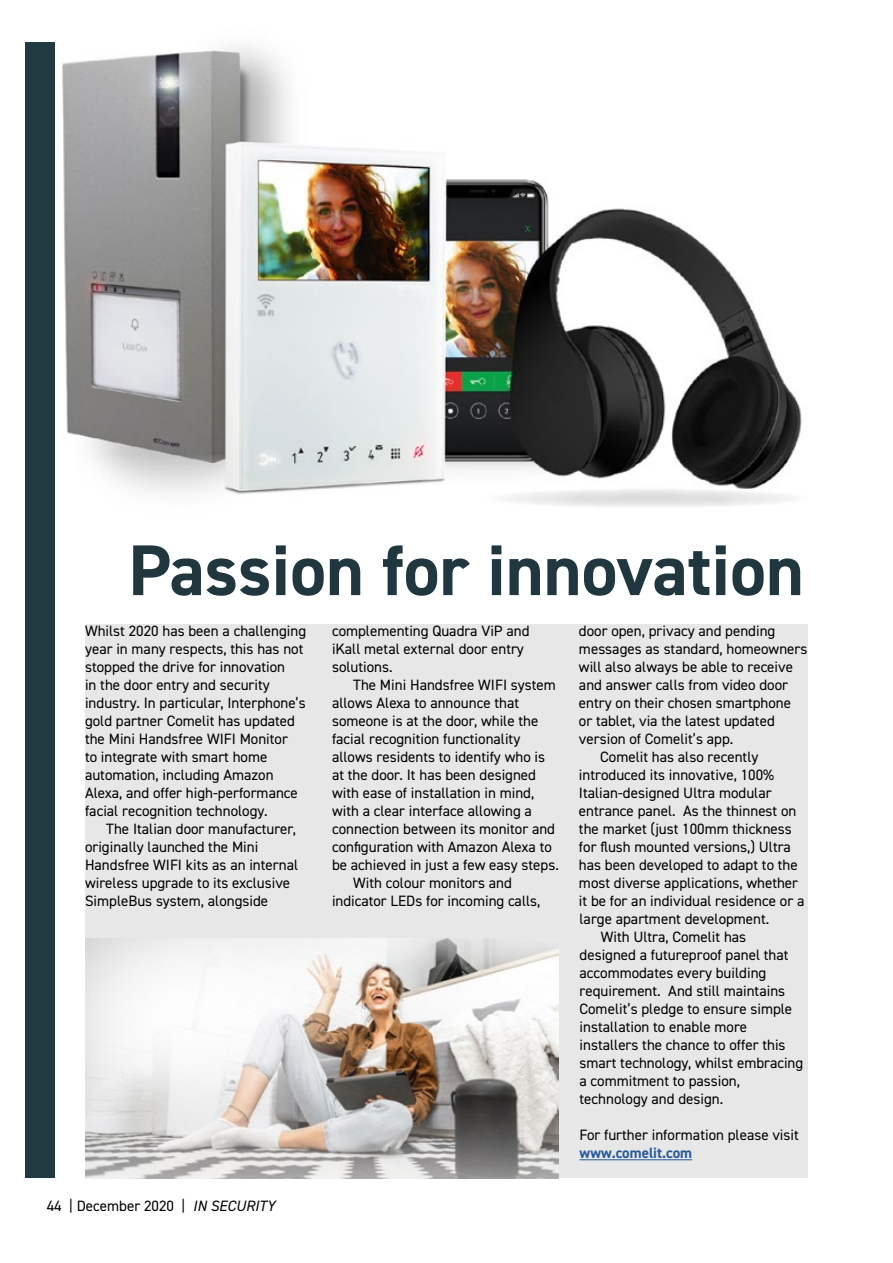
<style>
.page{position:relative;width:893px;height:1263px;background:#fff}
.page>*{position:absolute;margin:0;border:0;box-sizing:border-box;transform-origin:0 0}
.t1{font:700 72px "DIN2014";color:#20373f}
.t2{font:15px/18px "DIN2014";color:#000}
.t3{font:700 15px "DIN2014";color:#275b9b}
.s1{font-style:italic}
</style>
<div class="page">
<img style="left:25px;top:42px;width:777px;height:473px">
<div style="left:26px;top:43px;width:29px;height:1135px;background:#213941"></div>
<div style="left:85px;top:624px;width:723px;height:554px;background:#e7e7e7"></div>
<hr style="left:579px;top:1159px;width:113px;height:1px;background:#275b9b">
<img style="left:85px;top:938px;width:473px;height:241px">
<h1 class="t1" style="left:128px;top:522px;width:677px">Passion for innovation</h1>
<p class="t2" style="left:85px;top:622px;width:223px">Whilst 2020 has been a challenging year in many respects, this has not stopped the drive for innovation<br>in the door entry and security industry. In particular, Interphone’s gold partner Comelit has updated the Mini Handsfree WIFI Monitor<br>to integrate with smart home automation, including Amazon Alexa, and offer high-performance facial recognition technology.</p>
<p class="t2" style="left:85px;top:820px;width:215px;text-indent:21px">The Italian door manufacturer, originally launched the Mini<br>Handsfree WIFI kits as an internal wireless upgrade to its exclusive<br>SimpleBus system, alongside</p>
<p class="t2" style="left:332px;top:622px;width:199px">complementing Quadra ViP and iKall metal external door entry solutions.</p>
<p class="t2" style="left:353px;top:676px;width:204px">The Mini Handsfree WIFI system</p>
<p class="t2" style="left:332px;top:694px;width:189px">allows Alexa to announce that</p>
<p class="t2" style="left:332px;top:712px;width:208px">someone is at the door, while the</p>
<p class="t2" style="left:332px;top:730px;width:190px">facial recognition functionality</p>
<p class="t2" style="left:332px;top:748px;width:215px">allows residents to identify who is</p>
<p class="t2" style="left:332px;top:766px;width:206px">at the door. It has been designed</p>
<p class="t2" style="left:332px;top:784px;width:204px">with ease of installation in mind,</p>
<p class="t2" style="left:332px;top:802px;width:201px">with a clear interface allowing a</p>
<p class="t2" style="left:332px;top:820px;width:225px">connection between its monitor and</p>
<p class="t2" style="left:332px;top:838px;width:221px">configuration with Amazon Alexa to</p>
<p class="t2" style="left:332px;top:856px;width:228px">be achieved in just a few easy steps.</p>
<p class="t2" style="left:353px;top:874px;width:160px">With colour monitors and</p>
<p class="t2" style="left:332px;top:892px;width:210px">indicator LEDs for incoming calls,</p>
<p class="t2" style="left:579px;top:622px;width:198px">door open, privacy and pending</p>
<p class="t2" style="left:579px;top:640px;width:230px">messages as standard, homeowners</p>
<p class="t2" style="left:579px;top:658px;width:216px">will also always be able to receive</p>
<p class="t2" style="left:579px;top:676px;width:211px">and answer calls from video door</p>
<p class="t2" style="left:579px;top:694px;width:214px">entry on their chosen smartphone</p>
<p class="t2" style="left:579px;top:712px;width:197px">or tablet, via the latest updated</p>
<p class="t2" style="left:579px;top:730px;width:156px">version of Comelit’s app.</p>
<p class="t2" style="left:600px;top:748px;width:160px">Comelit has also recently</p>
<p class="t2" style="left:579px;top:766px;width:197px">introduced its innovative, 100%</p>
<p class="t2" style="left:579px;top:784px;width:194px">Italian-designed Ultra modular</p>
<p class="t2" style="left:579px;top:802px;width:219px">entrance panel. As the thinnest on</p>
<p class="t2" style="left:579px;top:820px;width:214px">the market (just 100mm thickness</p>
<p class="t2" style="left:579px;top:838px;width:213px">for flush mounted versions,) Ultra</p>
<p class="t2" style="left:579px;top:856px;width:220px">has been developed to adapt to the</p>
<p class="t2" style="left:579px;top:874px;width:221px">most diverse applications, whether</p>
<p class="t2" style="left:579px;top:892px;width:227px">it be for an individual residence or a</p>
<p class="t2" style="left:579px;top:910px;width:191px">large apartment development.</p>
<p class="t2" style="left:601px;top:928px;width:147px">With Ultra, Comelit has</p>
<p class="t2" style="left:579px;top:946px;width:211px">designed a futureproof panel that</p>
<p class="t2" style="left:579px;top:964px;width:188px">accommodates every building</p>
<p class="t2" style="left:579px;top:982px;width:207px">requirement. And still maintains</p>
<p class="t2" style="left:579px;top:1000px;width:214px">Comelit’s pledge to ensure simple</p>
<p class="t2" style="left:579px;top:1018px;width:169px">installation to enable more</p>
<p class="t2" style="left:579px;top:1036px;width:208px">installers the chance to offer this</p>
<p class="t2" style="left:579px;top:1054px;width:225px">smart technology, whilst embracing</p>
<p class="t2" style="left:579px;top:1072px;width:162px">a commitment to passion,</p>
<p class="t2" style="left:579px;top:1090px;width:145px">technology and design.</p>
<p class="t2" style="left:579px;top:1126px;width:221px">For further information please visit</p>
<p class="t3" style="left:579px;top:1143px;width:114px">www.comelit.com</p>
<p class="t2" style="left:47px;top:1196px;width:230px">44 | December 2020 | <span class="s1">IN SECURITY</span></p>
</div>
